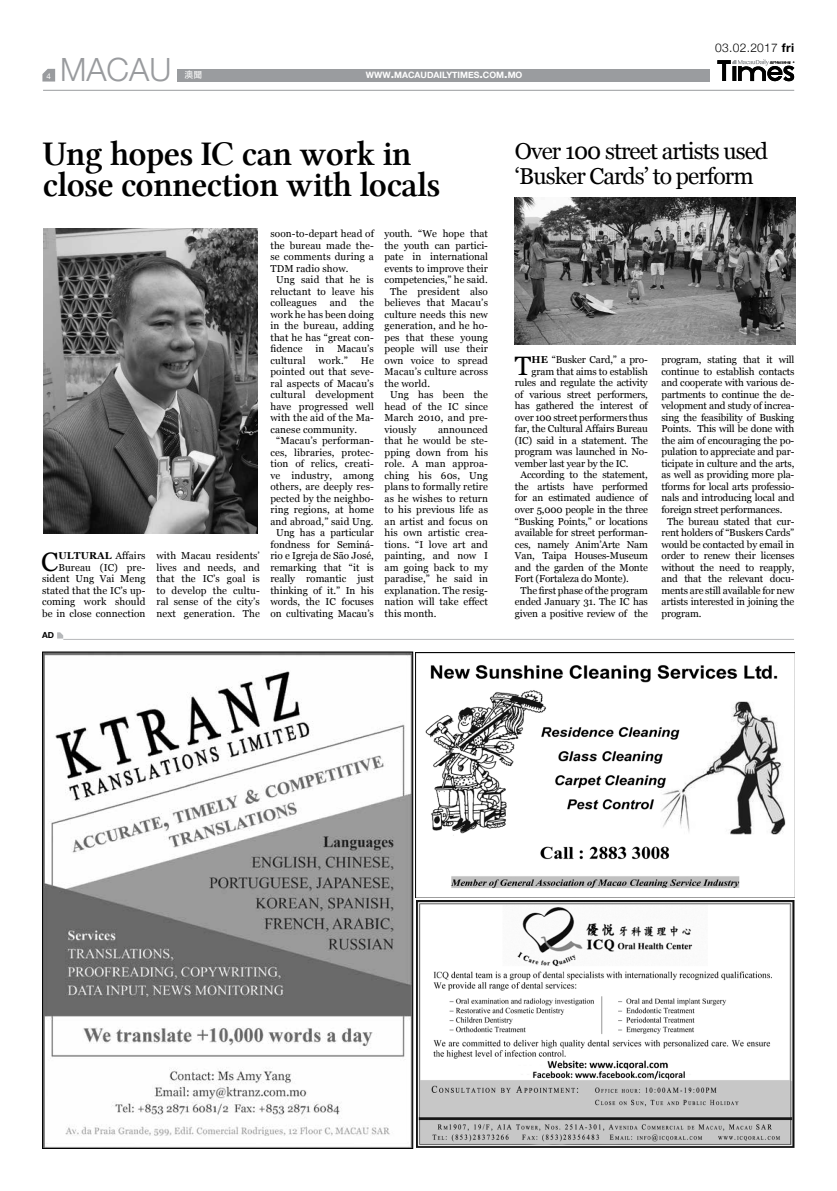
<style>
.page{position:relative;width:837px;height:1191px;background:#fff}
.page>*{position:absolute;margin:0;border:0;box-sizing:border-box;transform-origin:0 0}
.t1{font:35px/31px "Lin Libertine Z";letter-spacing:-.02em;color:#000}
.t2{font:300 32px "Helvetica Neue";color:#999b9e}
.t3{font:26.6px "Georgia";color:#000}
.t4{font:23px/25px "Georgia";letter-spacing:-.04em;color:#000}
.t5{font:300 12px "Helvetica Neue";letter-spacing:.025em;color:#000}
.t6{font:10px/11.5px "Georgia";letter-spacing:-.015em;color:#000;text-align:justify}
.t7{font:10px/11.5px "Georgia";letter-spacing:.01em;color:#000;text-align:right}
.t8{font:9px "Adobe Heiti Std";color:#fff}
.t9{font:700 8.8px "Helvetica Neue";color:#fff}
.t10{font:700 8.4px "Helvetica Neue";color:#000}
.t11{font:8px "Helvetica Neue";color:#fff}
.s1{font-size:12.5px}
.s2{font-weight:700}
</style>
<div class="page">
<div style="left:177px;top:69px;width:532px;height:12px;background:#9a9c9f"></div>
<svg style="left:42px;top:69px;width:13px;height:13px"></svg>
<hr style="left:43px;top:90px;width:751px;height:1px;background:#999b9e">
<svg style="left:717px;top:60px;width:77px;height:21px"></svg>
<img style="left:416px;top:900px;width:378px;height:247px">
<img style="left:44px;top:654px;width:366px;height:492px">
<img style="left:415px;top:652px;width:379px;height:245px">
<hr style="left:63px;top:639px;width:730px;height:1px;background:#b6b8ba">
<svg style="left:57px;top:632px;width:6px;height:6px"></svg>
<img style="left:43px;top:228px;width:215px;height:305px">
<img style="left:514px;top:198px;width:281px;height:146px">
<p class="t11" style="left:46px;top:70px;width:6px">4</p>
<h2 class="t2" style="left:60px;top:44px;width:113px">MACAU</h2>
<p class="t8" style="left:184px;top:69px;width:19px">澳聞</p>
<p class="t9" style="left:366px;top:68px;width:158px">WWW<span class="s1">.</span>MACAUDAILYTIMES<span class="s1">.</span>COM<span class="s1">.</span>MO</p>
<p class="t5" style="left:714px;top:38px;width:81px">03.02.2017 <span class="s2">fri</span></p>
<h1 class="t1" style="left:43px;top:140px;width:399px">Ung hopes IC can work in close connection with locals</h1>
<p class="t7" style="left:42px;top:549px;width:105px"><span class="s2">ULTURAL</span> Affairs<br>Bureau (IC) pre&shy;sident Ung Vai Meng stated that the IC’s up&shy;coming work should be in close connection</p>
<h3 class="t3" style="left:41px;top:542px;width:19px">C</h3>
<p class="t10" style="left:42px;top:628px;width:13px">AD</p>
<p class="t6" style="left:156px;top:549px;width:105px">with Macau residents’ lives and needs, and that the IC’s goal is to develop the cultu&shy;ral sense of the city’s next generation. The</p>
<p class="t7" style="left:270px;top:227px;width:105px">soon-to-depart head of</p>
<p class="t7" style="left:270px;top:239px;width:105px">the bureau made the-</p>
<p class="t7" style="left:270px;top:250px;width:105px">se comments during a</p>
<p class="t7" style="left:270px;top:262px;width:79px">TDM radio show.</p>
<p class="t7" style="left:276px;top:273px;width:99px">Ung said that he is</p>
<p class="t7" style="left:270px;top:285px;width:105px">reluctant to leave his</p>
<p class="t7" style="left:270px;top:296px;width:48px">colleagues</p>
<p class="t6" style="left:330px;top:296px;width:18px">and</p>
<p class="t6" style="left:270px;top:296px;width:105px;text-indent:89px">the work he has been doing in the bureau, adding that he has “great con&shy;fidence</p>
<p class="t6" style="left:315px;top:342px;width:10px">in</p>
<p class="t6" style="left:337px;top:342px;width:38px">Macau’s</p>
<p class="t7" style="left:270px;top:354px;width:37px">cultural</p>
<p class="t6" style="left:318px;top:354px;width:31px">work.”</p>
<p class="t6" style="left:361px;top:354px;width:15px">He</p>
<p class="t7" style="left:270px;top:365px;width:105px">pointed out that seve-</p>
<p class="t7" style="left:270px;top:377px;width:105px">ral aspects of Macau’s</p>
<p class="t7" style="left:270px;top:388px;width:105px">cultural development</p>
<p class="t7" style="left:270px;top:400px;width:105px">have progressed well</p>
<p class="t7" style="left:270px;top:411px;width:105px">with the aid of the Ma-</p>
<p class="t7" style="left:270px;top:423px;width:88px">canese community.</p>
<p class="t7" style="left:276px;top:434px;width:99px">“Macau’s performan-</p>
<p class="t7" style="left:270px;top:446px;width:105px">ces, libraries, protec-</p>
<p class="t7" style="left:270px;top:457px;width:105px">tion of relics, creati-</p>
<p class="t7" style="left:270px;top:469px;width:105px">ve industry, among</p>
<p class="t7" style="left:270px;top:480px;width:105px">others, are deeply res-</p>
<p class="t7" style="left:270px;top:492px;width:105px">pected by the neighbo-</p>
<p class="t7" style="left:270px;top:503px;width:105px">ring regions, at home</p>
<p class="t7" style="left:270px;top:515px;width:105px">and abroad,” said Ung.</p>
<p class="t6" style="left:276px;top:526px;width:99px">Ung has a particular</p>
<p class="t6" style="left:270px;top:538px;width:105px">fondness for Seminá-</p>
<p class="t6" style="left:270px;top:549px;width:105px">rio e Igreja de São José,</p>
<p class="t6" style="left:270px;top:561px;width:105px">remarking that “it is</p>
<p class="t6" style="left:270px;top:572px;width:105px">really romantic just</p>
<p class="t6" style="left:270px;top:584px;width:105px">thinking of it.” In his</p>
<p class="t6" style="left:270px;top:595px;width:105px">words, the IC focuses</p>
<p class="t6" style="left:270px;top:607px;width:105px">on cultivating Macau’s</p>
<p class="t6" style="left:384px;top:227px;width:105px">youth. “We hope that</p>
<p class="t6" style="left:384px;top:239px;width:105px">the youth can partici-</p>
<p class="t6" style="left:384px;top:250px;width:105px">pate in international</p>
<p class="t6" style="left:384px;top:262px;width:105px">events to improve their</p>
<p class="t6" style="left:384px;top:273px;width:105px">competencies,” he said.</p>
<p class="t7" style="left:390px;top:285px;width:99px">The president also</p>
<p class="t7" style="left:384px;top:296px;width:105px">believes that Macau’s</p>
<p class="t7" style="left:384px;top:308px;width:105px">culture needs this new</p>
<p class="t7" style="left:384px;top:319px;width:105px">generation, and he ho-</p>
<p class="t7" style="left:384px;top:331px;width:105px">pes that these young</p>
<p class="t7" style="left:384px;top:342px;width:105px">people will use their</p>
<p class="t7" style="left:384px;top:354px;width:105px">own voice to spread</p>
<p class="t7" style="left:384px;top:365px;width:105px">Macau’s culture across</p>
<p class="t7" style="left:384px;top:377px;width:47px">the world.</p>
<p class="t7" style="left:390px;top:388px;width:99px">Ung has been the</p>
<p class="t7" style="left:384px;top:400px;width:105px">head of the IC since</p>
<p class="t7" style="left:384px;top:411px;width:105px">March 2010, and pre-</p>
<p class="t7" style="left:384px;top:423px;width:33px">viously</p>
<p class="t6" style="left:384px;top:423px;width:105px;text-indent:54px">announced that he would be ste&shy;pping down from his role. A man approa&shy;ching his 60s, Ung plans to formally retire as he wishes to return to his previous life as an artist and focus on his own artistic crea&shy;tions. “I love art and painting, and now I am going back to my paradise,” he said in explanation. The resig&shy;nation will take effect this month.</p>
<h3 class="t4" style="left:514px;top:138px;width:254px">Over 100 street artists used ‘Busker Cards’ to perform</h3>
<h3 class="t3" style="left:514px;top:346px;width:18px">T</h3>
<p class="t6" style="left:531px;top:354px;width:118px"><span class="s2">HE</span> “Busker Card,” a pro-</p>
<p class="t6" style="left:531px;top:365px;width:118px">gram that aims to establish</p>
<p class="t6" style="left:514px;top:377px;width:134px">rules and regulate the activity</p>
<p class="t6" style="left:514px;top:388px;width:134px">of various street performers,</p>
<p class="t6" style="left:514px;top:400px;width:134px">has gathered the interest of</p>
<p class="t6" style="left:514px;top:411px;width:134px">over 100 street performers thus</p>
<p class="t6" style="left:514px;top:423px;width:134px">far, the Cultural Affairs Bureau</p>
<p class="t6" style="left:514px;top:434px;width:134px">(IC) said in a statement. The</p>
<p class="t6" style="left:514px;top:446px;width:134px">program was launched in No-</p>
<p class="t6" style="left:514px;top:457px;width:115px">vember last year by the IC.</p>
<p class="t6" style="left:520px;top:469px;width:129px">According to the statement,</p>
<p class="t6" style="left:514px;top:480px;width:134px">the artists have performed</p>
<p class="t6" style="left:514px;top:492px;width:134px">for an estimated audience of</p>
<p class="t6" style="left:514px;top:503px;width:134px">over 5,000 people in the three</p>
<p class="t6" style="left:514px;top:515px;width:134px">“Busking Points,” or locations</p>
<p class="t6" style="left:514px;top:526px;width:134px">available for street performan-</p>
<p class="t6" style="left:514px;top:538px;width:134px">ces, namely Anim’Arte Nam</p>
<p class="t6" style="left:514px;top:549px;width:134px">Van, Taipa Houses-Museum</p>
<p class="t6" style="left:514px;top:561px;width:134px">and the garden of the Monte</p>
<p class="t6" style="left:514px;top:572px;width:115px">Fort (Fortaleza do Monte).</p>
<p class="t6" style="left:520px;top:584px;width:129px">The first phase of the program</p>
<p class="t6" style="left:514px;top:595px;width:134px">ended January 31. The IC has</p>
<p class="t6" style="left:514px;top:607px;width:134px">given a positive review of the</p>
<p class="t6" style="left:661px;top:354px;width:134px">program, stating that it will</p>
<p class="t6" style="left:661px;top:365px;width:134px">continue to establish contacts</p>
<p class="t6" style="left:661px;top:377px;width:134px">and cooperate with various de-</p>
<p class="t6" style="left:661px;top:388px;width:134px">partments to continue the de-</p>
<p class="t6" style="left:661px;top:400px;width:134px">velopment and study of increa-</p>
<p class="t6" style="left:661px;top:411px;width:134px">sing the feasibility of Busking</p>
<p class="t6" style="left:661px;top:423px;width:134px">Points. This will be done with</p>
<p class="t6" style="left:661px;top:434px;width:134px">the aim of encouraging the po-</p>
<p class="t6" style="left:661px;top:446px;width:134px">pulation to appreciate and par-</p>
<p class="t6" style="left:661px;top:457px;width:134px">ticipate in culture and the arts,</p>
<p class="t6" style="left:661px;top:469px;width:134px">as well as providing more pla-</p>
<p class="t6" style="left:661px;top:480px;width:134px">tforms for local arts professio-</p>
<p class="t6" style="left:661px;top:492px;width:134px">nals and introducing local and</p>
<p class="t6" style="left:661px;top:503px;width:122px">foreign street performances.</p>
<p class="t6" style="left:667px;top:515px;width:129px">The bureau stated that cur-</p>
<p class="t6" style="left:661px;top:526px;width:134px">rent holders of “Buskers Cards”</p>
<p class="t6" style="left:661px;top:538px;width:134px">would be contacted by email in</p>
<p class="t6" style="left:661px;top:549px;width:134px">order to renew their licenses</p>
<p class="t6" style="left:661px;top:561px;width:134px">without the need to reapply,</p>
<p class="t6" style="left:661px;top:572px;width:134px">and that the relevant docu-</p>
<p class="t6" style="left:661px;top:584px;width:134px">ments are still available for new</p>
<p class="t6" style="left:661px;top:595px;width:134px">artists interested in joining the</p>
<p class="t6" style="left:661px;top:607px;width:41px">program.</p>
</div>
